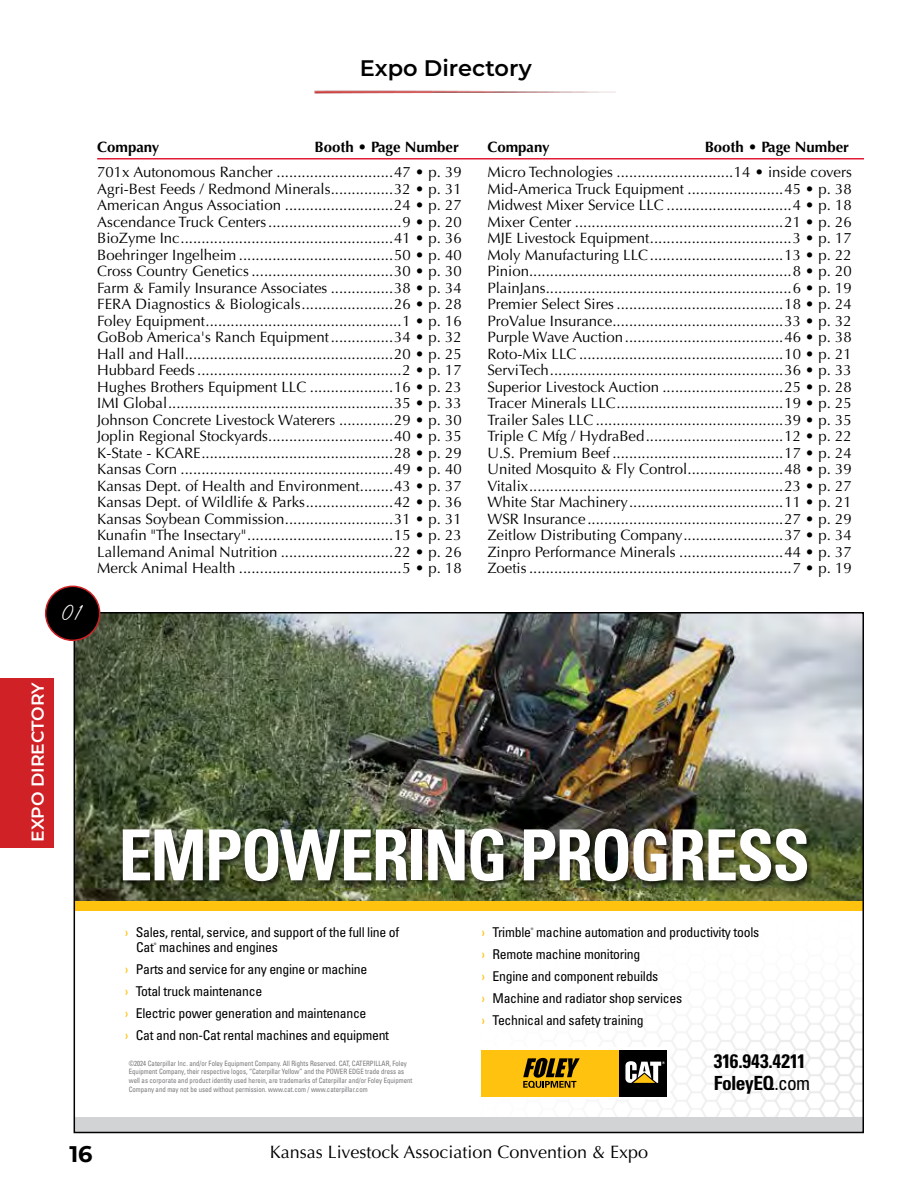
<style>
.page{position:relative;width:918px;height:1188px;background:#fff}
.page>*{position:absolute;margin:0;border:0;box-sizing:border-box;transform-origin:0 0}
.t1{font:700 condensed 70.5px "Univers LT Std";letter-spacing:-.03em;color:#fff;scale:.96 1}
.t2{font:42px "Retro Signature";color:#fff}
.t3{font:600 22.5px "Montserrat";color:#000}
.t4{font:700 22.5px "Montserrat";color:#000}
.t5{font:700 condensed 19.5px/21.9px "Univers LT Std";letter-spacing:-.015em;color:#000}
.t6{font:18px "Optima";color:#000}
.t7{font:600 17.25px "Montserrat";letter-spacing:-.005em;color:#fff}
.t8{font:15px/16.5px "Optima";color:#000;text-align:justify}
.t9{font:700 15px "Optima";color:#000}
.t10{font:condensed 13.5px/22px "Univers LT Std";letter-spacing:-.02em;color:#000}
.t11{font:condensed 7.35px/8.9px "Univers LT Std";color:#77787b;scale:.93 1}
.t12{font:condensed 3.3px "Univers LT Std";color:#000}
.s1{color:#ffc20e}
.s2{font-weight:400}
</style>
<div class="page">
<div style="left:0;top:678px;width:54px;height:169px;background:#cf2126"></div>
<img style="left:642px;top:991px;width:219px;height:126px">
<div style="left:74px;top:1117px;width:788px;height:15px;background:#d1d3d4"></div>
<img style="left:77px;top:615px;width:784px;height:287px">
<div style="left:120px;top:826px;width:696px;height:64px;background:#000;opacity:.75"></div>
<div style="left:74px;top:902px;width:788px;height:9px;background:#ffc20e"></div>
<svg style="left:481px;top:1048px;width:189px;height:51px"></svg>
<div style="left:481px;top:1050px;width:139px;height:46px;background:#ffc20e"></div>
<div style="left:620px;top:1050px;width:47px;height:46px;background:#000"></div>
<svg style="left:625px;top:1061px;width:40px;height:22px"></svg>
<svg style="left:523px;top:1058px;width:57px;height:30px"></svg>
<hr style="left:97px;top:158px;width:767px;height:2px;background:#e31d38">
<div style="left:46px;top:586px;width:54px;height:54px;background:#000;border-radius:50%"></div>
<div style="left:45px;top:586px;width:55px;height:55px;border:2px solid #cf2126;border-radius:50%"></div>
<img style="left:314px;top:90px;width:302px;height:4px">
<h3 class="t3" style="left:360px;top:52px;width:173px">Expo Directory</h3>
<h2 class="t2" style="left:61px;top:588px;width:24px">01</h2>
<p class="t9" style="left:97px;top:138px;width:64px">Company</p>
<p class="t9" style="left:315px;top:138px;width:146px">Booth • Page Number</p>
<p class="t9" style="left:487px;top:138px;width:64px">Company</p>
<p class="t9" style="left:705px;top:138px;width:146px">Booth • Page Number</p>
<p class="t8" style="left:97px;top:164px;width:366px">701x Autonomous Rancher ............................47 • p. 39<br>Agri-Best Feeds / Redmond Minerals...............32 • p. 31<br>American Angus Association ..........................24 • p. 27<br>Ascendance Truck Centers................................9 • p. 20<br>BioZyme Inc...................................................41 • p. 36<br>Boehringer Ingelheim .....................................50 • p. 40<br>Cross Country Genetics ..................................30 • p. 30<br>Farm &amp; Family Insurance Associates ...............38 • p. 34<br>FERA Diagnostics &amp; Biologicals......................26 • p. 28<br>Foley Equipment...............................................1 • p. 16<br>GoBob America's Ranch Equipment...............34 • p. 32<br>Hall and Hall..................................................20 • p. 25<br>Hubbard Feeds .................................................2 • p. 17<br>Hughes Brothers Equipment LLC ....................16 • p. 23<br>IMI Global......................................................35 • p. 33<br>Johnson Concrete Livestock Waterers .............29 • p. 30<br>Joplin Regional Stockyards..............................40 • p. 35<br>K-State - KCARE..............................................28 • p. 29<br>Kansas Corn ...................................................49 • p. 40<br>Kansas Dept. of Health and Environment........43 • p. 37<br>Kansas Dept. of Wildlife &amp; Parks.....................42 • p. 36<br>Kansas Soybean Commission..........................31 • p. 31<br>Kunafin "The Insectary"...................................15 • p. 23<br>Lallemand Animal Nutrition ...........................22 • p. 26<br>Merck Animal Health .......................................5 • p. 18</p>
<p class="t8" style="left:487px;top:164px;width:366px">Micro Technologies ............................14 • inside covers Mid-America Truck Equipment .......................45 • p. 38<br>Midwest Mixer Service LLC ..............................4 • p. 18<br>Mixer Center ..................................................21 • p. 26<br>MJE Livestock Equipment..................................3 • p. 17<br>Moly Manufacturing LLC................................13 • p. 22<br>Pinion...............................................................8 • p. 20<br>PlainJans...........................................................6 • p. 19<br>Premier Select Sires ........................................18 • p. 24<br>ProValue Insurance.........................................33 • p. 32<br>Purple Wave Auction......................................46 • p. 38<br>Roto-Mix LLC .................................................10 • p. 21<br>ServiTech........................................................36 • p. 33<br>Superior Livestock Auction .............................25 • p. 28<br>Tracer Minerals LLC........................................19 • p. 25<br>Trailer Sales LLC.............................................39 • p. 35<br>Triple C Mfg / HydraBed.................................12 • p. 22<br>U.S. Premium Beef .........................................17 • p. 24<br>United Mosquito &amp; Fly Control.......................48 • p. 39<br>Vitalix.............................................................23 • p. 27<br>White Star Machinery.....................................11 • p. 21<br>WSR Insurance ...............................................27 • p. 29<br>Zeitlow Distributing Company........................37 • p. 34<br>Zinpro Performance Minerals .........................44 • p. 37<br>Zoetis ...............................................................7 • p. 19</p>
<p class="t7" style="left:25px;top:842px;width:161px;rotate:-90deg">EXPO DIRECTORY</p>
<h1 class="t1" style="left:119px;top:812px;width:722px">EMPOWERING PROGRESS</h1>
<p class="t10" style="left:136px;top:924px;width:265px;line-height:15px;text-indent:-11px"><span class="s1">›</span> Sales, rental, service, and support of the full line of<br>Cat machines and engines</p>
<p class="t12" style="left:154px;top:942px;width:4px">®</p>
<p class="t10" style="left:125px;top:958px;width:265px"><span class="s1">›</span> Parts and service for any engine or machine<br><span class="s1">›</span> Total truck maintenance<br><span class="s1">›</span> Electric power generation and maintenance<br><span class="s1">›</span> Cat and non-Cat rental machines and equipment</p>
<p class="t11" style="left:129px;top:1059px;width:307px">©2024 Caterpillar Inc. and/or Foley Equipment Company. All Rights Reserved. CAT, CATERPILLAR, Foley Equipment Company, their respective logos, “Caterpillar Yellow” and the POWER EDGE trade dress as well as corporate and product identity used herein, are trademarks of Caterpillar and/or Foley Equipment Company and may not be used without permission. www.cat.com / www.caterpillar.com</p>
<p class="t10" style="left:482px;top:921px;width:279px"><span class="s1">›</span> Trimble machine automation and productivity tools</p>
<p class="t12" style="left:531px;top:927px;width:4px">®</p>
<p class="t10" style="left:482px;top:943px;width:202px"><span class="s1">›</span> Remote machine monitoring<br><span class="s1">›</span> Engine and component rebuilds<br><span class="s1">›</span> Machine and radiator shop services <span class="s1">›</span> Technical and safety training</p>
<h3 class="t5" style="left:714px;top:1050px;width:98px">316.943.4211<br>FoleyEQ<span class="s2">.com</span></h3>
<h3 class="t4" style="left:69px;top:1138px;width:25px">16</h3>
<p class="t6" style="left:270px;top:1141px;width:380px">Kansas Livestock Association Convention &amp; Expo</p>
</div>
